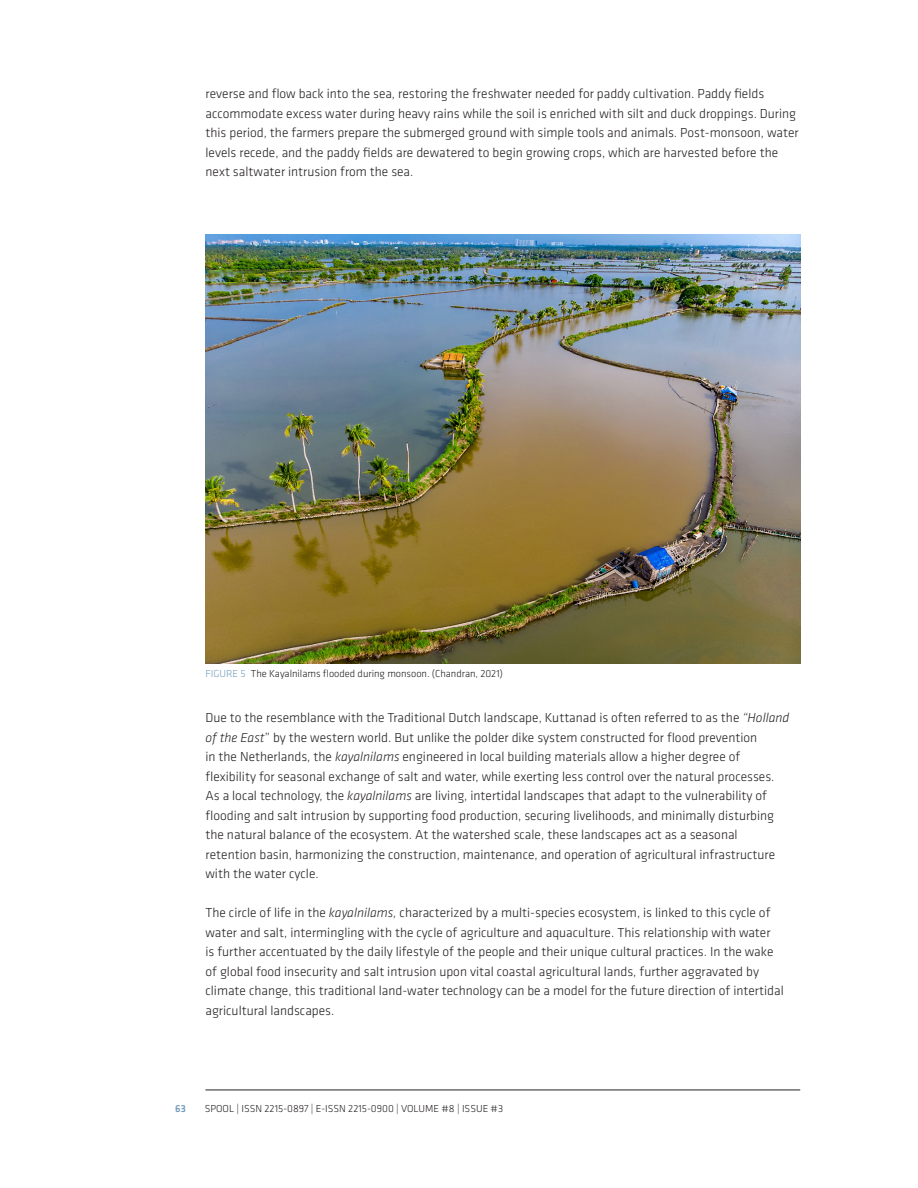
<style>
.page{position:relative;width:918px;height:1188px;background:#fff}
.page>*{position:absolute;margin:0;border:0;box-sizing:border-box;transform-origin:0 0}
.BODY_Normal{font:300 13.5px/19.5px "Klavika Basic";color:#231f20}
.t1{font:300 10.5px "Klavika Basic";color:#231f20}
.t2{font:300 10.5px "Klavika Basic";color:#749dbb}
.t3{font:500 10.5px "Klavika Basic";color:#749dbb}
.s1{color:#749dbb}
.s2{font-style:italic}
</style>
<div class="page">
<hr style="left:206px;top:1090px;width:594px;height:1px;background:#231f20">
<img style="left:206px;top:235px;width:594px;height:429px">
<p class="BODY_Normal" style="left:206px;top:84px;width:595px">reverse and flow back into the sea, restoring the freshwater needed for paddy cultivation. Paddy fields accommodate excess water during heavy rains while the soil is enriched with silt and duck droppings. During this period, the farmers prepare the submerged ground with simple tools and animals. Post-monsoon, water levels recede, and the paddy fields are dewatered to begin growing crops, which are harvested before the next saltwater intrusion from the sea.</p>
<p class="t2" style="left:206px;top:668px;width:12px">Figure</p>
<p class="t1" style="left:241px;top:668px;width:264px"><span class="s1">5</span> The Kayalnilams flooded during monsoon. (Chandran, 2021)</p>
<p class="BODY_Normal" style="left:206px;top:708px;width:585px">Due to the resemblance with the Traditional Dutch landscape, Kuttanad is often referred to as the <span class="s2">“Holland of the East</span>” by the western world. But unlike the polder dike system constructed for flood prevention<br>in the Netherlands, the <span class="s2">kayalnilams</span> engineered in local building materials allow a higher degree of flexibility for seasonal exchange of salt and water, while exerting less control over the natural processes.<br>As a local technology, the <span class="s2">kayalnilams</span> are living, intertidal landscapes that adapt to the vulnerability of flooding and salt intrusion by supporting food production, securing livelihoods, and minimally disturbing the natural balance of the ecosystem. At the watershed scale, these landscapes act as a seasonal retention basin, harmonizing the construction, maintenance, and operation of agricultural infrastructure with the water cycle.</p>
<p class="BODY_Normal" style="left:206px;top:903px;width:580px">The circle of life in the <span class="s2">kayalnilams,</span> characterized by a multi-species ecosystem, is linked to this cycle of water and salt, intermingling with the cycle of agriculture and aquaculture. This relationship with water<br>is further accentuated by the daily lifestyle of the people and their unique cultural practices. In the wake of global food insecurity and salt intrusion upon vital coastal agricultural lands, further aggravated by climate change, this traditional land-water technology can be a model for the future direction of intertidal agricultural landscapes.</p>
<p class="t3" style="left:175px;top:1102px;width:12px">63</p>
<p class="t1" style="left:205px;top:1102px;width:300px">SPOOL | ISSN 2215-0897 | E-ISSN 2215-0900 | VOLUME #8 | ISSUE #3</p>
</div>
